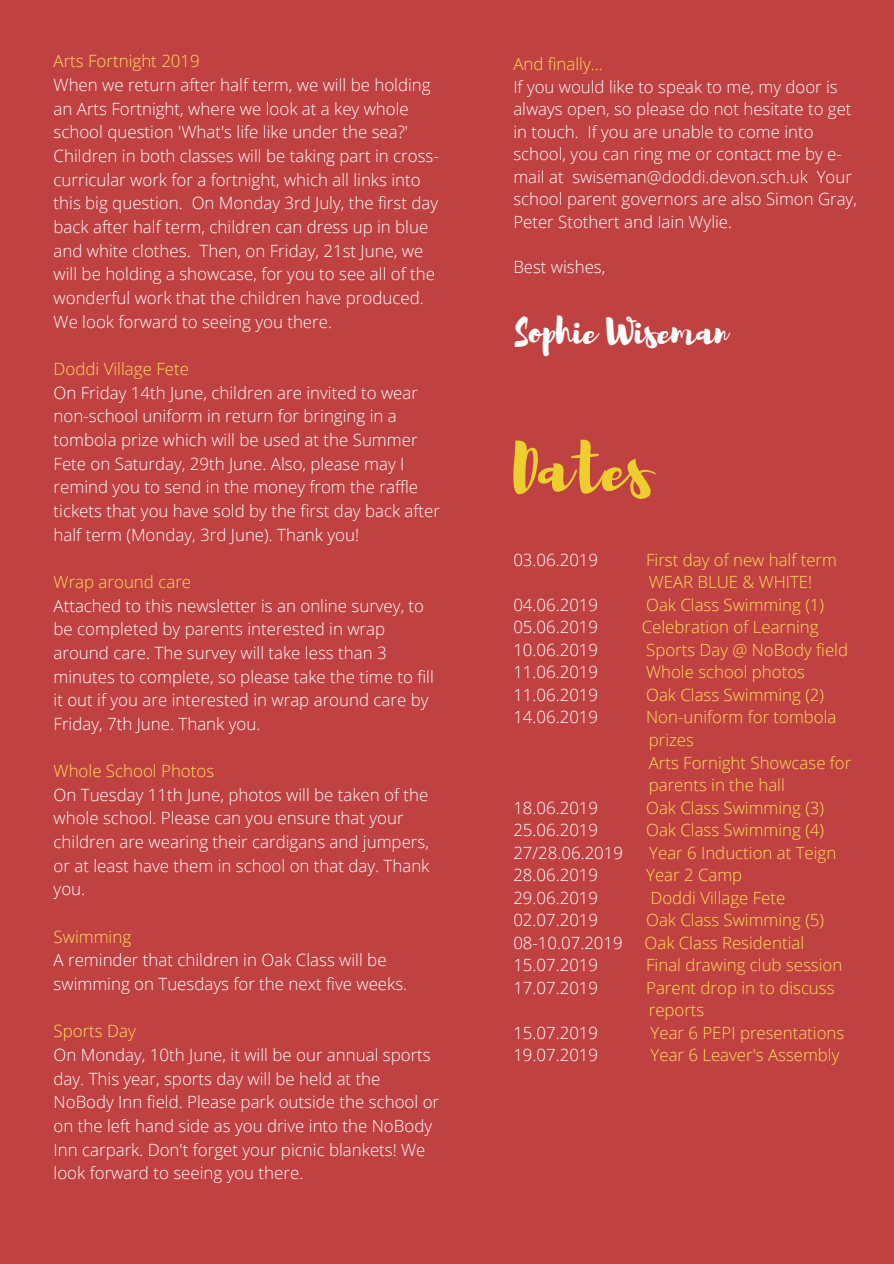
<style>
.page{position:relative;width:894px;height:1264px;background:#fff}
.page>*{position:absolute;margin:0;border:0;box-sizing:border-box;transform-origin:0 0}
.t1{font:65.55px "Brusher";color:#eecd2e}
.t2{font:36px "Brusher";color:#fff}
.t3{font:300 16.95px/23.7px "Open Sans";color:#fff}
.t4{font:300 16.95px "Open Sans";color:#ffde59}
.t5{font:300 16.8px/22.5px "Open Sans";color:#fff}
.t6{font:300 16.8px/22.5px "Open Sans";color:#ffde59}
</style>
<div class="page">
<div style="left:0;top:0;width:893px;height:1263px;background:#c04141"></div>
<p class="t4" style="left:54px;top:49px;width:148px">Arts Fortnight 2019</p>
<p class="t3" style="left:54px;top:73px;width:386px">When we return after half term, we will be holding an Arts Fortnight, where we look at a key whole school question 'What's life like under the sea?' Children in both classes will be taking part in cross&shy;curricular work for a fortnight, which all links into this big question. On Monday 3rd July, the first day back after half term, children can dress up in blue and white clothes. Then, on Friday, 21st June, we will be holding a showcase, for you to see all of the wonderful work that the children have produced.<br>We look forward to seeing you there.</p>
<p class="t4" style="left:54px;top:357px;width:137px">Doddi Village Fete</p>
<p class="t3" style="left:54px;top:380px;width:388px">On Friday 14th June, children are invited to wear non-school uniform in return for bringing in a tombola prize which will be used at the Summer Fete on Saturday, 29th June. Also, please may I remind you to send in the money from the raffle tickets that you have sold by the first day back after half term (Monday, 3rd June). Thank you!</p>
<p class="t4" style="left:54px;top:570px;width:139px">Wrap around care</p>
<p class="t3" style="left:54px;top:593px;width:382px">Attached to this newsletter is an online survey, to be completed by parents interested in wrap around care. The survey will take less than 3 minutes to complete, so please take the time to fill it out if you are interested in wrap around care by Friday, 7th June. Thank you.</p>
<p class="t4" style="left:54px;top:759px;width:162px">Whole School Photos</p>
<p class="t3" style="left:54px;top:782px;width:377px">On Tuesday 11th June, photos will be taken of the whole school. Please can you ensure that your children are wearing their cardigans and jumpers, or at least have them in school on that day. Thank you.</p>
<p class="t4" style="left:54px;top:924px;width:79px">Swimming</p>
<p class="t3" style="left:54px;top:948px;width:355px">A reminder that children in Oak Class will be swimming on Tuesdays for the next five weeks.</p>
<p class="t4" style="left:54px;top:1019px;width:84px">Sports Day</p>
<p class="t3" style="left:54px;top:1042px;width:387px">On Monday, 10th June, it will be our annual sports day. This year, sports day will be held at the NoBody Inn field. Please park outside the school or on the left hand side as you drive into the NoBody Inn carpark. Don't forget your picnic blankets! We look forward to seeing you there.</p>
<p class="t6" style="left:513px;top:52px;width:91px">And finally...</p>
<p class="t5" style="left:513px;top:75px;width:345px">If you would like to speak to me, my door is always open, so please do not hesitate to get in touch. If you are unable to come into school, you can ring me or contact me by e&shy;mail at swiseman@doddi.devon.sch.uk Your school parent governors are also Simon Gray, Peter Stothert and Iain Wylie.</p>
<p class="t5" style="left:513px;top:255px;width:93px">Best wishes,</p>
<h2 class="t2" style="left:514px;top:307px;width:213px">Sophie Wiseman</h2>
<h1 class="t1" style="left:513px;top:425px;width:139px">Dates</h1>
<p class="t5" style="left:513px;top:548px;width:86px">03.06.2019</p>
<p class="t6" style="left:646px;top:548px;width:192px">First day of new half term<br>WEAR BLUE &amp; WHITE!</p>
<p class="t5" style="left:513px;top:593px;width:86px">04.06.2019</p>
<p class="t6" style="left:646px;top:593px;width:179px">Oak Class Swimming (1)</p>
<p class="t5" style="left:513px;top:615px;width:86px">05.06.2019</p>
<p class="t6" style="left:641px;top:615px;width:178px">Celebration of Learning</p>
<p class="t5" style="left:513px;top:638px;width:86px">10.06.2019</p>
<p class="t6" style="left:646px;top:638px;width:203px">Sports Day @ NoBody field</p>
<p class="t5" style="left:513px;top:660px;width:86px">11.06.2019</p>
<p class="t6" style="left:646px;top:660px;width:160px">Whole school photos</p>
<p class="t5" style="left:513px;top:683px;width:86px">11.06.2019</p>
<p class="t6" style="left:646px;top:683px;width:179px">Oak Class Swimming (2)</p>
<p class="t5" style="left:513px;top:705px;width:86px">14.06.2019</p>
<p class="t6" style="left:646px;top:705px;width:207px">Non-uniform for tombola prizes<br>Arts Fornight Showcase for parents in the hall</p>
<p class="t5" style="left:513px;top:795px;width:86px">18.06.2019</p>
<p class="t6" style="left:646px;top:795px;width:179px">Oak Class Swimming (3)</p>
<p class="t5" style="left:513px;top:818px;width:86px">25.06.2019</p>
<p class="t6" style="left:646px;top:818px;width:179px">Oak Class Swimming (4)</p>
<p class="t5" style="left:513px;top:840px;width:111px">27/28.06.2019</p>
<p class="t6" style="left:649px;top:840px;width:188px">Year 6 Induction at Teign</p>
<p class="t5" style="left:513px;top:863px;width:86px">28.06.2019</p>
<p class="t6" style="left:646px;top:863px;width:98px">Year 2 Camp</p>
<p class="t5" style="left:513px;top:886px;width:86px">29.06.2019</p>
<p class="t6" style="left:650px;top:886px;width:136px">Doddi Village Fete</p>
<p class="t5" style="left:513px;top:908px;width:86px">02.07.2019</p>
<p class="t6" style="left:646px;top:908px;width:179px">Oak Class Swimming (5)</p>
<p class="t5" style="left:513px;top:931px;width:111px">08-10.07.2019</p>
<p class="t6" style="left:644px;top:931px;width:161px">Oak Class Residential</p>
<p class="t5" style="left:513px;top:953px;width:86px">15.07.2019</p>
<p class="t6" style="left:646px;top:953px;width:197px">Final drawing club session</p>
<p class="t5" style="left:513px;top:976px;width:86px">17.07.2019</p>
<p class="t6" style="left:646px;top:976px;width:190px">Parent drop in to discuss reports</p>
<p class="t5" style="left:513px;top:1021px;width:86px">15.07.2019</p>
<p class="t6" style="left:650px;top:1021px;width:195px">Year 6 PEPI presentations</p>
<p class="t5" style="left:513px;top:1043px;width:86px">19.07.2019</p>
<p class="t6" style="left:650px;top:1043px;width:190px">Year 6 Leaver's Assembly</p>
</div>
